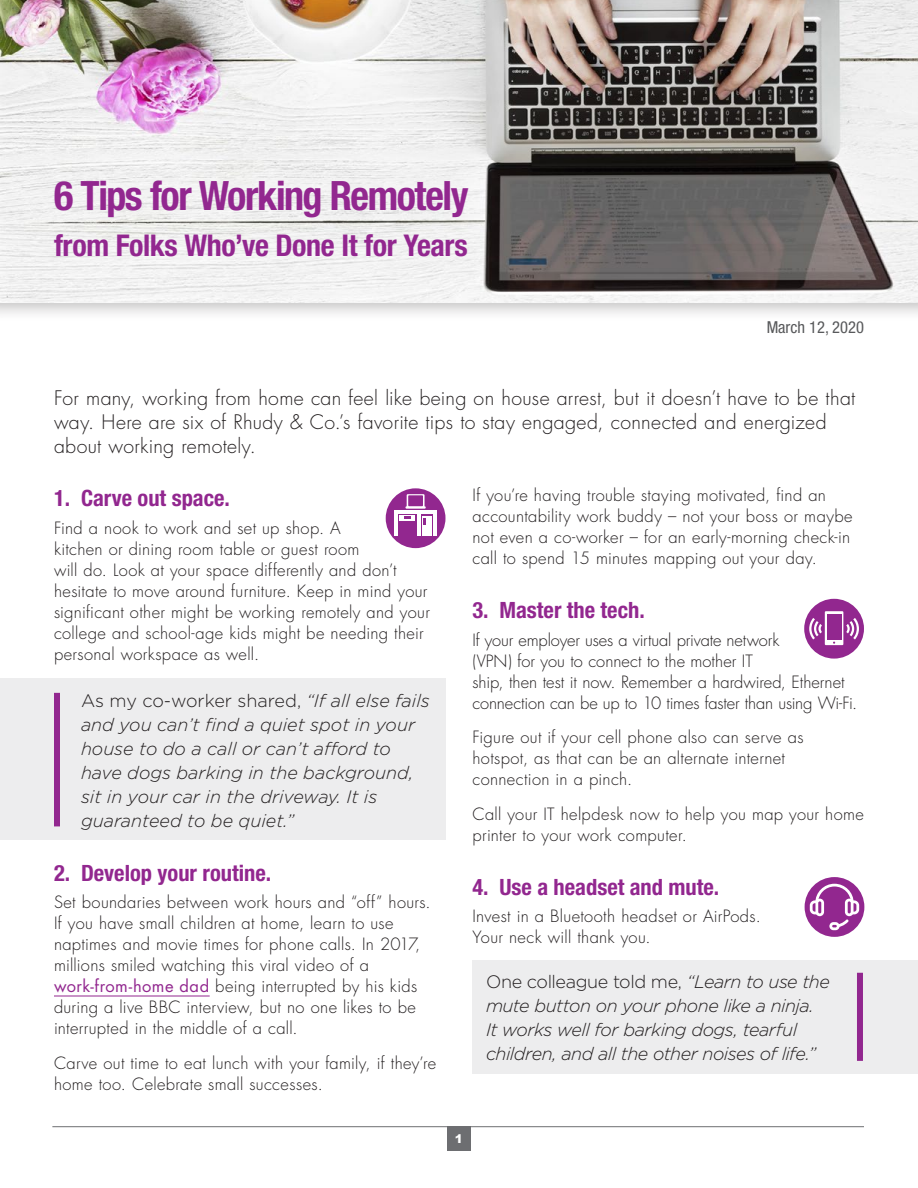
<style>
.page{position:relative;width:918px;height:1188px;background:#fff}
.page>*{position:absolute;margin:0;border:0;box-sizing:border-box;transform-origin:0 0}
.t1{font:700 condensed 40.5px "Helvetica Neue";letter-spacing:-.035em;color:#92278f}
.t2{font:700 condensed 30px "Helvetica Neue";letter-spacing:-.015em;color:#92278f}
.t3{font:700 condensed 22.5px "Helvetica Neue";color:#92278f}
.body_copy{font:300 19.5px/24px "Futura";letter-spacing:.02em;color:#231f20}
.callout_text{font:italic 300 18px/24px "Gotham";letter-spacing:-.01em;color:#231f20}
.callout_text-2{font:italic 300 18px/24px "Gotham";letter-spacing:-.03em;color:#231f20}
.body_copy-2{font:300 16.5px/21px "Futura";letter-spacing:.02em;color:#231f20}
.body_copy-3{font:300 16.5px/21px "Futura";letter-spacing:-.005em;color:#231f20}
.t4{font:condensed 16.5px "Helvetica Neue";color:#58595b}
.t5{font:900 12px "Arial";color:#fff}
.s1{font-style:normal}
.s2{font-weight:400;color:#92278f}
</style>
<div class="page">
<hr style="left:52px;top:1126px;width:812px;height:1px;background:#6d6e71">
<div style="left:447px;top:1126px;width:24px;height:25px;background:#6d6e71"></div>
<div style="left:804px;top:599px;width:60px;height:60px;background:#92278f;border-radius:50%"></div>
<svg style="left:846px;top:618px;width:13px;height:21px"></svg>
<svg style="left:809px;top:618px;width:13px;height:21px"></svg>
<svg style="left:825px;top:611px;width:18px;height:34px"></svg>
<div style="left:827px;top:614px;width:14px;height:26px;background:#92278f"></div>
<div style="left:805px;top:877px;width:59px;height:60px;background:#92278f;border-radius:50%"></div>
<svg style="left:810px;top:884px;width:49px;height:46px"></svg>
<div style="left:472px;top:960px;width:446px;height:113px;background:#ededee"></div>
<div style="left:857px;top:973px;width:6px;height:88px;background:#92278f"></div>
<div style="left:0;top:0;width:918px;height:322px;background:#231f20;opacity:.28"></div>
<img style="left:0;top:0;width:918px;height:302px">
<hr style="left:54px;top:996px;width:156px;height:1px;background:#92278f">
<div style="left:386px;top:488px;width:59px;height:60px;background:#92278f;border-radius:50%"></div>
<hr style="left:417px;top:512px;width:3px;height:24px;background:#fff">
<hr style="left:394px;top:510px;width:43px;height:4px;background:#fff">
<hr style="left:394px;top:512px;width:4px;height:24px;background:#fff">
<hr style="left:433px;top:512px;width:4px;height:24px;background:#fff">
<div style="left:422px;top:516px;width:9px;height:20px;background:#fff"></div>
<svg style="left:423px;top:518px;width:3px;height:7px"></svg>
<svg style="left:399px;top:515px;width:16px;height:6px"></svg>
<svg style="left:404px;top:517px;width:7px;height:2px"></svg>
<div style="left:407px;top:494px;width:18px;height:13px;background:#fff"></div>
<hr style="left:405px;top:506px;width:21px;height:3px;background:#fff">
<div style="left:408px;top:495px;width:15px;height:11px;background:#92278f"></div>
<div style="left:0;top:679px;width:446px;height:161px;background:#ededee"></div>
<div style="left:54px;top:693px;width:6px;height:133px;background:#92278f"></div>
<p class="t1" style="left:54px;top:171px;width:416px">6 Tips for Working Remotely</p>
<p class="t2" style="left:54px;top:228px;width:415px">from Folks Who’ve Done It for Years</p>
<p class="t4" style="left:767px;top:318px;width:99px">March 12, 2020</p>
<p class="body_copy" style="left:54px;top:386px;width:803px">For many, working from home can feel like being on house arrest, but it doesn’t have to be that way. Here are six of Rhudy &amp; Co.’s favorite tips to stay engaged, connected and energized about working remotely.</p>
<p class="t3" style="left:54px;top:484px;width:178px">1. Carve out space.</p>
<p class="body_copy-2" style="left:54px;top:518px;width:377px">Find a nook to work and set up shop. A<br>kitchen or dining room table or guest room<br>will do. Look at your space differently and don’t hesitate to move around furniture. Keep in mind your significant other might be working remotely and your college and school-age kids might be needing their personal workspace as well.</p>
<p class="callout_text" style="left:81px;top:688px;width:350px"><span class="s1">As my co-worker shared,</span> “If all else fails and you can’t find a quiet spot in your house to do a call or can’t afford to have dogs barking in the background, sit in your car in the driveway. It is guaranteed to be quiet.”</p>
<p class="t3" style="left:54px;top:859px;width:219px">2. Develop your routine.</p>
<p class="body_copy-2" style="left:54px;top:892px;width:378px">Set boundaries between work hours and “off” hours.<br>If you have small children at home, learn to use naptimes and movie times for phone calls. In 2017, millions smiled watching this viral video of a <span class="s2">work-from-home dad</span> being interrupted by his kids during a live BBC interview, but no one likes to be interrupted in the middle of a call.</p>
<p class="body_copy-2" style="left:54px;top:1053px;width:384px">Carve out time to eat lunch with your family, if they’re home too. Celebrate small successes.</p>
<p class="body_copy-2" style="left:472px;top:485px;width:382px">If you’re having trouble staying motivated, find an accountability work buddy – not your boss or maybe not even a co-worker – for an early-morning check-in call to spend 15 minutes mapping out your day.</p>
<p class="t3" style="left:472px;top:596px;width:174px">3. Master the tech.</p>
<p class="body_copy-3" style="left:472px;top:630px;width:386px">If your employer uses a virtual private network<br>(VPN) for you to connect to the mother IT<br>ship, then test it now. Remember a hardwired, Ethernet connection can be up to 10 times faster than using Wi-Fi.</p>
<p class="body_copy-2" style="left:472px;top:727px;width:333px">Figure out if your cell phone also can serve as hotspot, as that can be an alternate internet connection in a pinch.</p>
<p class="body_copy-2" style="left:472px;top:804px;width:393px">Call your IT helpdesk now to help you map your home printer to your work computer.</p>
<p class="t3" style="left:472px;top:873px;width:248px">4. Use a headset and mute.</p>
<p class="body_copy-2" style="left:472px;top:906px;width:290px">Invest in a Bluetooth headset or AirPods.<br>Your neck will thank you.</p>
<p class="callout_text-2" style="left:486px;top:969px;width:345px"><span class="s1">One colleague told me,</span> “Learn to use the mute button on your phone like a ninja.<br>It works well for barking dogs, tearful children, and all the other noises of life.”</p>
<p class="t5" style="left:455px;top:1130px;width:10px">1</p>
</div>
